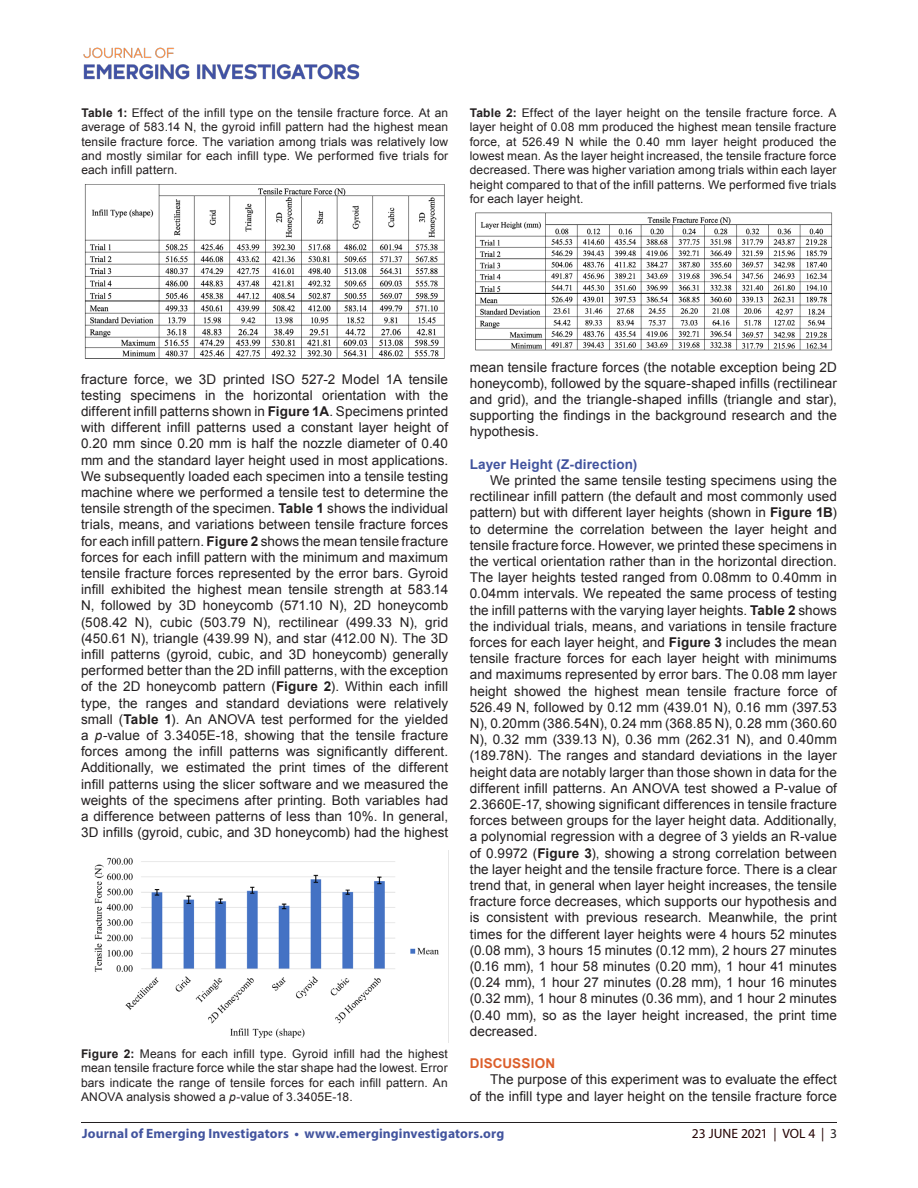
<style>
.page{position:relative;width:918px;height:1188px;background:#fff}
.page>*{position:absolute;margin:0;border:0;box-sizing:border-box;transform-origin:0 0}
.t1{font:13.5px/16.2px "Arial";letter-spacing:.005em;color:#231f20;text-align:justify}
.t2{font:700 13.5px "Myriad Pro";letter-spacing:.01em;color:#42549e}
.t3{font:700 13.5px "Arial";letter-spacing:.01em;color:#42549e}
.t4{font:13.5px "Myriad Pro";color:#230000}
.t5{font:700 13.5px "Arial";letter-spacing:.015em;color:#dc5f2b}
.t6{font:12px/14.4px "Arial";letter-spacing:.01em;color:#231f20;text-align:justify}
.s1{font-weight:700}
.s2{font-style:italic}
.s3{color:#231f20}
</style>
<div class="page">
<hr style="left:81px;top:1122px;width:756px;height:1px;background:#231f20">
<img style="left:83px;top:47px;width:277px;height:33px">
<img style="left:84px;top:184px;width:361px;height:175px">
<img style="left:475px;top:212px;width:358px;height:139px">
<img style="left:94px;top:857px;width:345px;height:181px">
<p class="t6" style="left:81px;top:105px;width:368px"><span class="s1">Table 1:</span> Effect of the infill type on the tensile fracture force. At an average of 583.14 N, the gyroid infill pattern had the highest mean tensile fracture force. The variation among trials was relatively low and mostly similar for each infill type. We performed five trials for each infill pattern.</p>
<p class="t6" style="left:470px;top:105px;width:368px"><span class="s1">Table 2:</span> Effect of the layer height on the tensile fracture force. A layer height of 0.08 mm produced the highest mean tensile fracture force, at 526.49 N while the 0.40 mm layer height produced the lowest mean. As the layer height increased, the tensile fracture force decreased. There was higher variation among trials within each layer height compared to that of the infill patterns. We performed five trials for each layer height.</p>
<p class="t1" style="left:81px;top:371px;width:369px">fracture force, we 3D printed ISO 527-2 Model 1A tensile testing specimens in the horizontal orientation with the different infill patterns shown in <span class="s1">Figure 1A</span>. Specimens printed with different infill patterns used a constant layer height of 0.20 mm since 0.20 mm is half the nozzle diameter of 0.40 mm and the standard layer height used in most applications.<br>We subsequently loaded each specimen into a tensile testing machine where we performed a tensile test to determine the tensile strength of the specimen. <span class="s1">Table 1</span> shows the individual trials, means, and variations between tensile fracture forces for each infill pattern. <span class="s1">Figure 2</span> shows the mean tensile fracture forces for each infill pattern with the minimum and maximum tensile fracture forces represented by the error bars. Gyroid infill exhibited the highest mean tensile strength at 583.14<br>N, followed by 3D honeycomb (571.10 N), 2D honeycomb (508.42 N), cubic (503.79 N), rectilinear (499.33 N), grid (450.61 N), triangle (439.99 N), and star (412.00 N). The 3D infill patterns (gyroid, cubic, and 3D honeycomb) generally performed better than the 2D infill patterns, with the exception of the 2D honeycomb pattern (<span class="s1">Figure 2</span>). Within each infill type, the ranges and standard deviations were relatively small (<span class="s1">Table 1</span>). An ANOVA test performed for the yielded a <span class="s2">p</span>-value of 3.3405E-18, showing that the tensile fracture forces among the infill patterns was significantly different.<br>Additionally, we estimated the print times of the different infill patterns using the slicer software and we measured the weights of the specimens after printing. Both variables had a difference between patterns of less than 10%. In general, 3D infills (gyroid, cubic, and 3D honeycomb) had the highest</p>
<p class="t1" style="left:470px;top:359px;width:369px">mean tensile fracture forces (the notable exception being 2D honeycomb), followed by the square-shaped infills (rectilinear and grid), and the triangle-shaped infills (triangle and star), supporting the findings in the background research and the hypothesis.</p>
<p class="t3" style="left:470px;top:455px;width:169px">Layer Height (Z-direction)</p>
<p class="t1" style="left:470px;top:472px;width:369px;text-indent:20px">We printed the same tensile testing specimens using the rectilinear infill pattern (the default and most commonly used pattern) but with different layer heights (shown in <span class="s1">Figure 1B</span>) to determine the correlation between the layer height and tensile fracture force. However, we printed these specimens in the vertical orientation rather than in the horizontal direction.<br>The layer heights tested ranged from 0.08mm to 0.40mm in 0.04mm intervals. We repeated the same process of testing the infill patterns with the varying layer heights. <span class="s1">Table 2</span> shows the individual trials, means, and variations in tensile fracture forces for each layer height, and <span class="s1">Figure 3</span> includes the mean tensile fracture forces for each layer height with minimums and maximums represented by error bars. The 0.08 mm layer height showed the highest mean tensile fracture force of 526.49 N, followed by 0.12 mm (439.01 N), 0.16 mm (397.53<br>N), 0.20mm (386.54N), 0.24 mm (368.85 N), 0.28 mm (360.60<br>N), 0.32 mm (339.13 N), 0.36 mm (262.31 N), and 0.40mm (189.78N). The ranges and standard deviations in the layer height data are notably larger than those shown in data for the different infill patterns. An ANOVA test showed a P-value of 2.3660E-17, showing significant differences in tensile fracture forces between groups for the layer height data. Additionally, a polynomial regression with a degree of 3 yields an R-value of 0.9972 (<span class="s1">Figure 3</span>), showing a strong correlation between the layer height and the tensile fracture force. There is a clear trend that, in general when layer height increases, the tensile fracture force decreases, which supports our hypothesis and is consistent with previous research. Meanwhile, the print times for the different layer heights were 4 hours 52 minutes (0.08 mm), 3 hours 15 minutes (0.12 mm), 2 hours 27 minutes (0.16 mm), 1 hour 58 minutes (0.20 mm), 1 hour 41 minutes (0.24 mm), 1 hour 27 minutes (0.28 mm), 1 hour 16 minutes (0.32 mm), 1 hour 8 minutes (0.36 mm), and 1 hour 2 minutes (0.40 mm), so as the layer height increased, the print time decreased.</p>
<p class="t5" style="left:470px;top:1055px;width:87px">DISCUSSION</p>
<p class="t1" style="left:470px;top:1072px;width:369px;text-align:right">The purpose of this experiment was to evaluate the effect<br>of the infill type and layer height on the tensile fracture force</p>
<p class="t6" style="left:81px;top:1047px;width:368px"><span class="s1">Figure 2:</span> Means for each infill type. Gyroid infill had the highest mean tensile fracture force while the star shape had the lowest. Error bars indicate the range of tensile forces for each infill pattern. An ANOVA analysis showed a <span class="s2">p</span>-value of 3.3405E-18.</p>
<p class="t2" style="left:82px;top:1125px;width:424px">Journal of Emerging Investigators • www.emerginginvestigators.org</p>
<p class="t4" style="left:692px;top:1125px;width:147px">23 JUNE 2021 | VOL 4 | <span class="s3">3</span></p>
</div>
